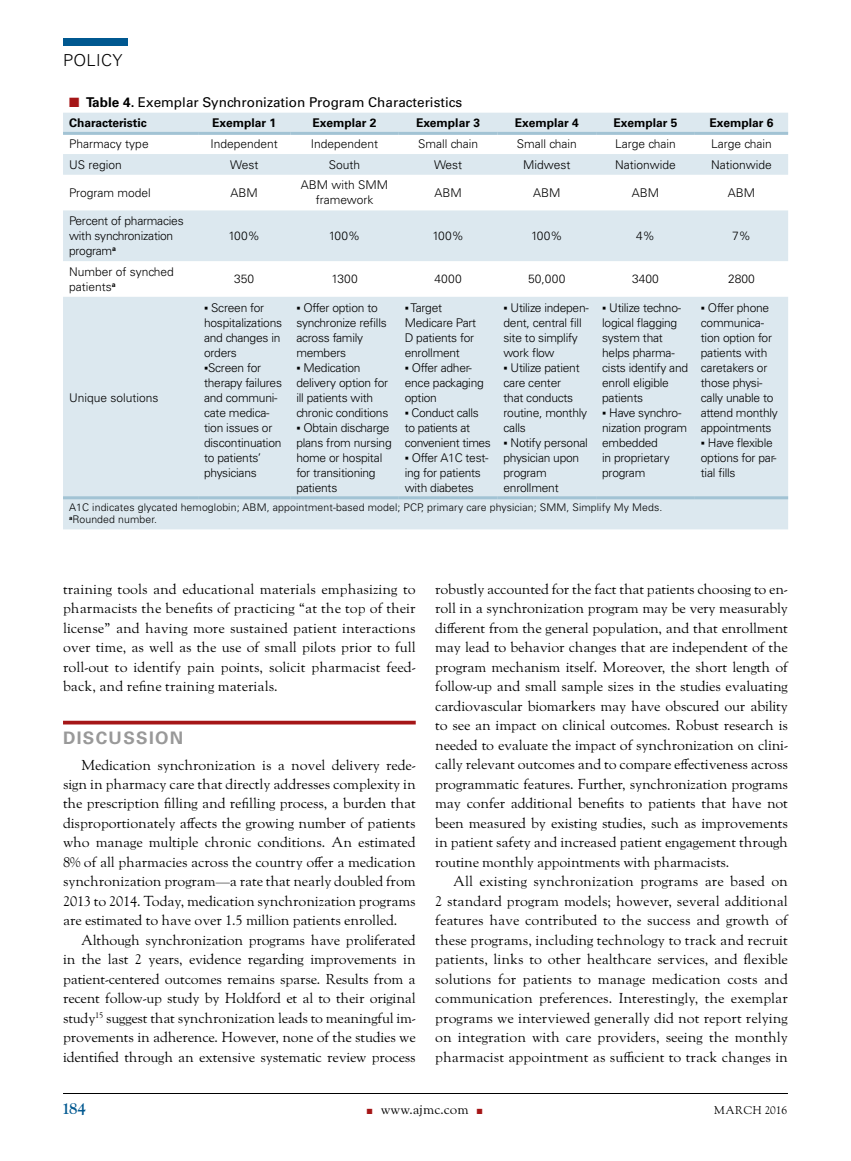
<style>
.page{position:relative;width:851px;height:1161px;background:#fff}
.page>*{position:absolute;margin:0;border:0;box-sizing:border-box;transform-origin:0 0}
.t1{font:700 17.25px "Univers LT Std";letter-spacing:.075em;color:#999}
.t2{font:300 16.5px "Univers LT Std";letter-spacing:.02em;color:#000}
.t3{font:700 16.5px "LTC Goudy Oldstyle Pro";color:#005890}
.t4{font:14.25px/19.5px "LTC Goudy Oldstyle Pro";letter-spacing:-.01em;color:#000;text-align:justify}
.t5{font:13.5px "Univers LT Std";color:#000}
.t6{font:13.5px "LTC Goudy Oldstyle Pro";color:#000}
.t7{font:300 12px/15px "Univers LT Std";letter-spacing:-.02em;color:#000}
.t8{font:300 12px/15px "Univers LT Std";color:#000;text-align:center}
.t9{font:700 12px "Univers LT Std";color:#000}
.t10{font:11.25px "LTC Goudy Oldstyle Pro";letter-spacing:.02em;color:#000}
.t11{font:300 10.5px/12px "Univers LT Std";letter-spacing:.01em;color:#000}
.s1{color:#a51617}
.s2{font-weight:700}
.s3{font-family:"Calibri";font-weight:400}
</style>
<div class="page">
<hr style="left:63px;top:1093px;width:725px;height:1px;background:#000">
<div style="left:63px;top:38px;width:65px;height:8px;background:#005890"></div>
<hr style="left:63px;top:721px;width:353px;height:3px;background:#a51617">
<svg style="left:63px;top:113px;width:725px;height:416px;fill:#dce8ef"></svg>
<hr style="left:63px;top:132px;width:135px;height:3px;background:#a2c3d4">
<hr style="left:198px;top:132px;width:92px;height:3px;background:#a2c3d4">
<hr style="left:290px;top:132px;width:109px;height:3px;background:#a2c3d4">
<hr style="left:399px;top:132px;width:98px;height:3px;background:#a2c3d4">
<hr style="left:497px;top:132px;width:99px;height:3px;background:#a2c3d4">
<hr style="left:596px;top:132px;width:98px;height:3px;background:#a2c3d4">
<hr style="left:694px;top:132px;width:94px;height:3px;background:#a2c3d4">
<hr style="left:63px;top:496px;width:135px;height:3px;background:#a2c3d4">
<hr style="left:198px;top:496px;width:92px;height:3px;background:#a2c3d4">
<hr style="left:290px;top:496px;width:109px;height:3px;background:#a2c3d4">
<hr style="left:399px;top:496px;width:98px;height:3px;background:#a2c3d4">
<hr style="left:497px;top:496px;width:99px;height:3px;background:#a2c3d4">
<hr style="left:596px;top:496px;width:98px;height:3px;background:#a2c3d4">
<hr style="left:694px;top:496px;width:94px;height:3px;background:#a2c3d4">
<p class="t2" style="left:63px;top:50px;width:61px">POLICY</p>
<p class="t5" style="left:69px;top:94px;width:395px"><span class="s1">■</span> <span class="s2">Table 4.</span> Exemplar Synchronization Program Characteristics</p>
<p class="t9" style="left:69px;top:116px;width:79px">Characteristic</p>
<p class="t9" style="left:212px;top:116px;width:65px">Exemplar 1</p>
<p class="t9" style="left:312px;top:116px;width:65px">Exemplar 2</p>
<p class="t9" style="left:416px;top:116px;width:65px">Exemplar 3</p>
<p class="t9" style="left:515px;top:116px;width:65px">Exemplar 4</p>
<p class="t9" style="left:613px;top:116px;width:65px">Exemplar 5</p>
<p class="t9" style="left:709px;top:116px;width:65px">Exemplar 6</p>
<p class="t8" style="left:69px;top:136px;width:81px">Pharmacy type</p>
<p class="t8" style="left:210px;top:136px;width:69px">Independent</p>
<p class="t8" style="left:311px;top:136px;width:69px">Independent</p>
<p class="t8" style="left:418px;top:136px;width:62px">Small chain</p>
<p class="t8" style="left:516px;top:136px;width:62px">Small chain</p>
<p class="t8" style="left:615px;top:136px;width:62px">Large chain</p>
<p class="t8" style="left:711px;top:136px;width:62px">Large chain</p>
<p class="t8" style="left:69px;top:157px;width:54px">US region</p>
<p class="t7" style="left:230px;top:157px;width:30px">West</p>
<p class="t7" style="left:329px;top:157px;width:33px">South</p>
<p class="t7" style="left:434px;top:157px;width:30px">West</p>
<p class="t8" style="left:523px;top:157px;width:49px">Midwest</p>
<p class="t8" style="left:615px;top:157px;width:62px">Nationwide</p>
<p class="t8" style="left:711px;top:157px;width:62px">Nationwide</p>
<p class="t8" style="left:69px;top:185px;width:83px">Program model</p>
<p class="t7" style="left:230px;top:185px;width:29px">ABM</p>
<p class="t8" style="left:301px;top:178px;width:89px">ABM with SMM framework</p>
<p class="t7" style="left:434px;top:185px;width:29px">ABM</p>
<p class="t7" style="left:533px;top:185px;width:29px">ABM</p>
<p class="t7" style="left:631px;top:185px;width:29px">ABM</p>
<p class="t7" style="left:727px;top:185px;width:29px">ABM</p>
<p class="t7" style="left:69px;top:213px;width:116px">Percent of pharmacies with synchronization program<sup>a</sup></p>
<p class="t7" style="left:228px;top:228px;width:33px">100%</p>
<p class="t7" style="left:329px;top:228px;width:33px">100%</p>
<p class="t7" style="left:432px;top:228px;width:33px">100%</p>
<p class="t7" style="left:531px;top:228px;width:33px">100%</p>
<p class="t7" style="left:636px;top:228px;width:20px">4%</p>
<p class="t7" style="left:732px;top:228px;width:20px">7%</p>
<p class="t8" style="left:69px;top:264px;width:106px;text-align:left">Number of synched patients<sup>a</sup></p>
<p class="t7" style="left:234px;top:272px;width:22px">350</p>
<p class="t7" style="left:331px;top:272px;width:28px">1300</p>
<p class="t7" style="left:434px;top:272px;width:29px">4000</p>
<p class="t7" style="left:528px;top:272px;width:39px">50,000</p>
<p class="t7" style="left:632px;top:272px;width:28px">3400</p>
<p class="t7" style="left:728px;top:272px;width:28px">2800</p>
<p class="t8" style="left:69px;top:390px;width:91px">Unique solutions</p>
<p class="t7" style="left:204px;top:300px;width:79px"><span class="s3">▪</span> Screen for hospitalizations and changes in orders</p>
<p class="t7" style="left:204px;top:360px;width:79px"><span class="s3">▪</span>Screen for therapy failures and communi&shy;cate medica&shy;tion issues or discontinuation to patients’ physicians</p>
<p class="t7" style="left:296px;top:300px;width:92px"><span class="s3">▪</span> Offer option to synchronize refills across family members</p>
<p class="t7" style="left:296px;top:360px;width:94px"><span class="s3">▪</span> Medication delivery option for ill patients with chronic conditions</p>
<p class="t7" style="left:296px;top:420px;width:97px"><span class="s3">▪</span> Obtain discharge plans from nursing home or hospital for transitioning patients</p>
<p class="t7" style="left:405px;top:300px;width:73px"><span class="s3">▪</span> Target<br>Medicare Part<br>D patients for enrollment</p>
<p class="t7" style="left:405px;top:360px;width:80px"><span class="s3">▪</span> Offer adher&shy;ence packaging option</p>
<p class="t7" style="left:405px;top:405px;width:88px"><span class="s3">▪</span> Conduct calls to patients at convenient times</p>
<p class="t7" style="left:405px;top:450px;width:85px"><span class="s3">▪</span> Offer A1C test&shy;ing for patients with diabetes</p>
<p class="t7" style="left:503px;top:300px;width:87px"><span class="s3">▪</span> Utilize indepen&shy;dent, central fill site to simplify work flow</p>
<p class="t7" style="left:503px;top:360px;width:85px"><span class="s3">▪</span> Utilize patient care center<br>that conducts routine, monthly calls</p>
<p class="t7" style="left:503px;top:435px;width:86px"><span class="s3">▪</span> Notify personal physician upon program enrollment</p>
<p class="t7" style="left:602px;top:300px;width:87px"><span class="s3">▪</span> Utilize techno&shy;logical flagging system that helps pharma&shy;cists identify and enroll eligible patients</p>
<p class="t7" style="left:602px;top:405px;width:87px"><span class="s3">▪</span> Have synchro&shy;nization program embedded<br>in proprietary program</p>
<p class="t11" style="left:69px;top:502px;width:595px">A1C indicates glycated hemoglobin; ABM, appointment-based model; PCP, primary care physician; SMM, Simplify My Meds. <sup>a</sup>Rounded number.</p>
<p class="t7" style="left:700px;top:300px;width:78px"><span class="s3">▪</span> Offer phone communica&shy;tion option for patients with caretakers or those physi&shy;cally unable to attend monthly appointments</p>
<p class="t7" style="left:700px;top:435px;width:77px"><span class="s3">▪</span> Have flexible options for par&shy;tial fills</p>
<p class="t4" style="left:63px;top:580px;width:354px">training tools and educational materials emphasizing to pharmacists the benefits of practicing “at the top of their license” and having more sustained patient interactions over time, as well as the use of small pilots prior to full roll-out to identify pain points, solicit pharmacist feed&shy;back, and refine training materials.</p>
<p class="t1" style="left:63px;top:728px;width:122px">DISCUSSION</p>
<p class="t4" style="left:63px;top:756px;width:354px;text-indent:18px">Medication synchronization is a novel delivery rede&shy;sign in pharmacy care that directly addresses complexity in the prescription filling and refilling process, a burden that disproportionately affects the growing number of patients who manage multiple chronic conditions. An estimated 8% of all pharmacies across the country offer a medication synchronization program—a rate that nearly doubled from 2013 to 2014. Today, medication synchronization programs are estimated to have over 1.5 million patients enrolled.</p>
<p class="t4" style="left:63px;top:931px;width:354px;text-indent:18px">Although synchronization programs have proliferated in the last 2 years, evidence regarding improvements in patient-centered outcomes remains sparse. Results from a recent follow-up study by Holdford et al to their original study<sup>15</sup> suggest that synchronization leads to meaningful im&shy;provements in adherence. However, none of the studies we identified through an extensive systematic review process</p>
<p class="t4" style="left:435px;top:580px;width:354px">robustly accounted for the fact that patients choosing to en&shy;roll in a synchronization program may be very measurably different from the general population, and that enrollment may lead to behavior changes that are independent of the program mechanism itself. Moreover, the short length of follow-up and small sample sizes in the studies evaluating cardiovascular biomarkers may have obscured our ability to see an impact on clinical outcomes. Robust research is needed to evaluate the impact of synchronization on clini&shy;cally relevant outcomes and to compare effectiveness across programmatic features. Further, synchronization programs may confer additional benefits to patients that have not been measured by existing studies, such as improvements in patient safety and increased patient engagement through routine monthly appointments with pharmacists.</p>
<p class="t4" style="left:435px;top:873px;width:354px;text-indent:18px">All existing synchronization programs are based on 2 standard program models; however, several additional features have contributed to the success and growth of these programs, including technology to track and recruit patients, links to other healthcare services, and flexible solutions for patients to manage medication costs and communication preferences. Interestingly, the exemplar programs we interviewed generally did not report relying on integration with care providers, seeing the monthly pharmacist appointment as sufficient to track changes in</p>
<p class="t3" style="left:63px;top:1100px;width:24px">184</p>
<p class="t6" style="left:367px;top:1102px;width:117px"><span class="s1">■</span> www.ajmc.com <span class="s1">■</span></p>
<p class="t10" style="left:714px;top:1104px;width:75px">MARCH 2016</p>
</div>
